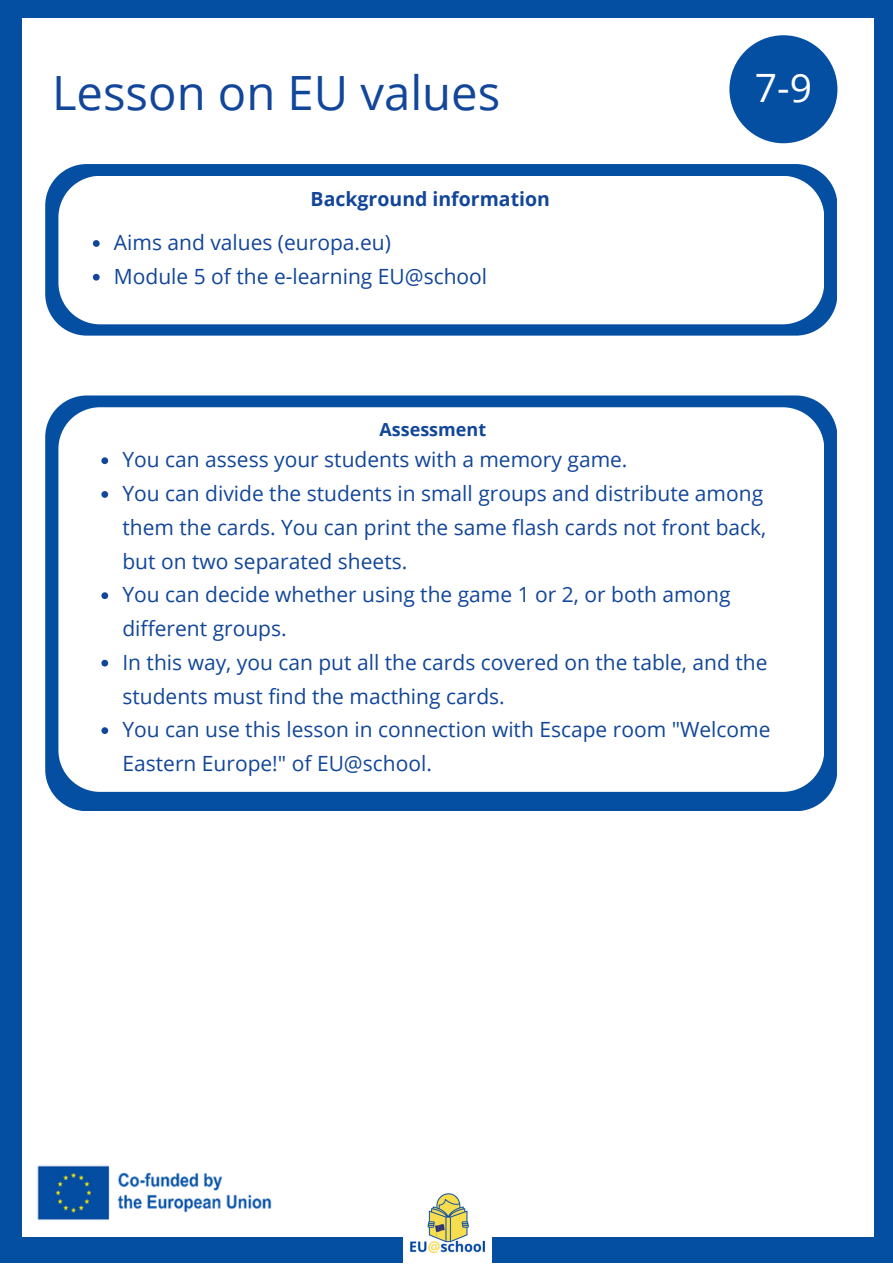
<style>
.page{position:relative;width:893px;height:1264px;background:#fff}
.page>*{position:absolute;margin:0;border:0;box-sizing:border-box;transform-origin:0 0}
.t1{font:47.25px "Open Sans";color:#12469a}
.t2{font:39px "Open Sans";color:#fff}
.t3{font:21px/33.8px "Open Sans";color:#12469a}
.t4{font:700 19.5px "Open Sans";color:#12469a}
.t5{font:700 18px "Open Sans";color:#12469a}
</style>
<div class="page">
<div style="left:0;top:0;width:892px;height:1262px;background:#054fa3"></div>
<div style="left:22px;top:18px;width:851px;height:1218px;background:#fff"></div>
<img style="left:403px;top:1193px;width:89px;height:69px">
<img style="left:37px;top:1165px;width:235px;height:56px">
<div style="left:729px;top:35px;width:108px;height:108px;background:#054fa3;border-radius:50%"></div>
<svg style="left:45px;top:164px;width:792px;height:171px;background:#185caa"></svg>
<svg style="left:58px;top:176px;width:766px;height:148px"></svg>
<svg style="left:45px;top:395px;width:792px;height:415px;background:#175ba9"></svg>
<svg style="left:58px;top:407px;width:766px;height:384px"></svg>
<svg style="left:93px;top:240px;width:7px;height:7px"></svg>
<svg style="left:93px;top:274px;width:7px;height:6px"></svg>
<svg style="left:101px;top:457px;width:7px;height:7px"></svg>
<svg style="left:101px;top:491px;width:7px;height:7px"></svg>
<svg style="left:101px;top:592px;width:7px;height:7px"></svg>
<svg style="left:101px;top:659px;width:7px;height:7px"></svg>
<svg style="left:101px;top:727px;width:7px;height:7px"></svg>
<p class="t1" style="left:52px;top:60px;width:449px">Lesson on EU values</p>
<p class="t2" style="left:754px;top:60px;width:59px">7-9</p>
<p class="t4" style="left:310px;top:185px;width:241px">Background information</p>
<p class="t3" style="left:114px;top:225px;width:278px">Aims and values (europa.eu)</p>
<p class="t3" style="left:114px;top:259px;width:375px">Module 5 of the e-learning EU@school</p>
<p class="t5" style="left:379px;top:417px;width:108px">Assessment</p>
<p class="t3" style="left:122px;top:442px;width:506px">You can assess your students with a memory game.</p>
<p class="t3" style="left:122px;top:476px;width:645px">You can divide the students in small groups and distribute among them the cards. You can print the same flash cards not front back, but on two separated sheets.</p>
<p class="t3" style="left:122px;top:577px;width:609px">You can decide whether using the game 1 or 2, or both among different groups.</p>
<p class="t3" style="left:122px;top:645px;width:646px">In this way, you can put all the cards covered on the table, and the students must find the macthing cards.</p>
<p class="t3" style="left:122px;top:712px;width:649px">You can use this lesson in connection with Escape room "Welcome<br>Eastern Europe!" of EU@school.</p>
</div>
